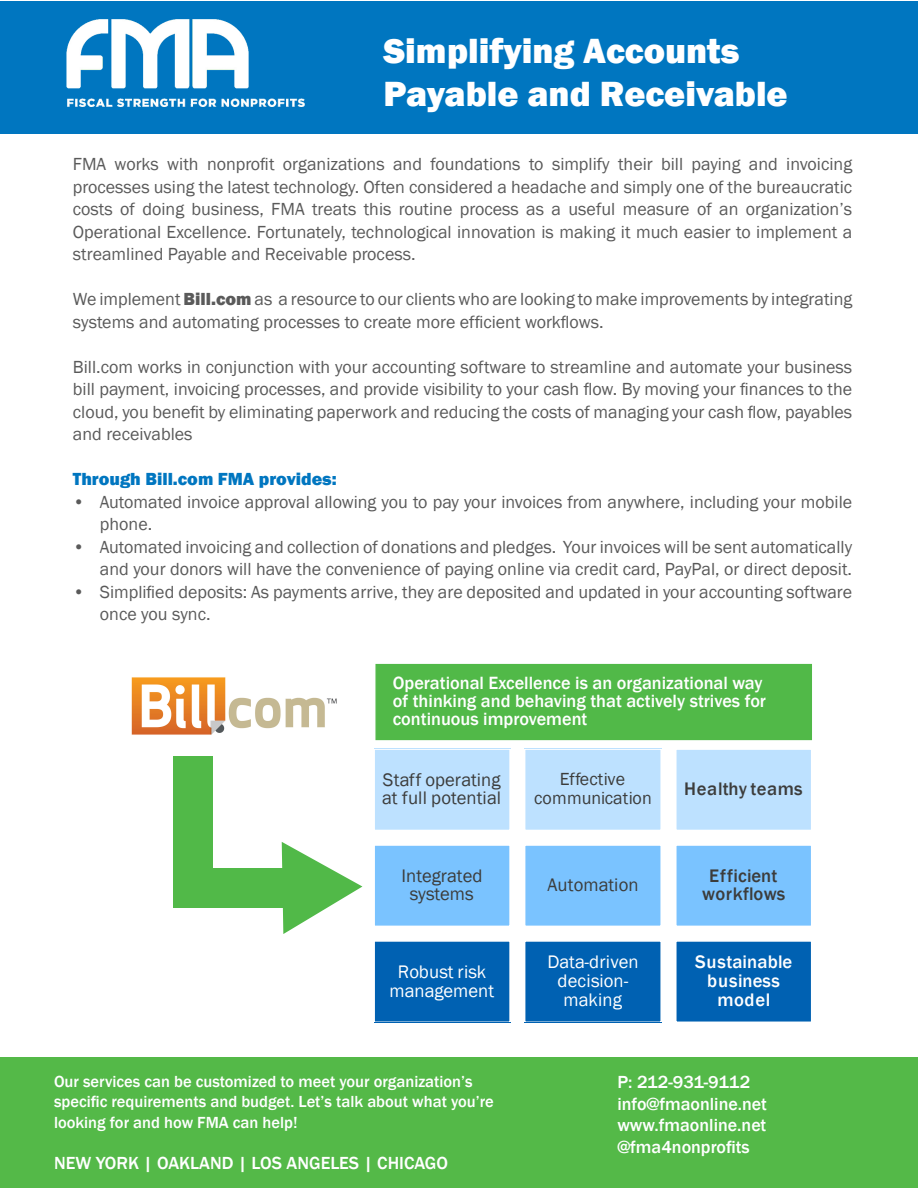
<style>
.page{position:relative;width:918px;height:1188px;background:#fff}
.page>*{position:absolute;margin:0;border:0;box-sizing:border-box;transform-origin:0 0}
.t1{font:800 36px "Franklin Gothic";color:#fff}
.t2{font:18.6px/18.6px "Franklin Gothic";color:#3c3c3b}
.t3{font:18.6px/19px "Franklin Gothic";letter-spacing:.01em;color:#fff;text-align:center}
.t4{font:500 18.6px/18.6px "Franklin Gothic";letter-spacing:.02em;color:#3c3c3b;text-align:center}
.t5{font:500 18.6px/19px "Franklin Gothic";letter-spacing:.025em;color:#fff;text-align:center}
.t6{font:500 18.3px/18.3px "Franklin Gothic";color:#fff}
.t7{font:18px/22.5px "Franklin Gothic";color:#5a5a5a}
.t8{font:500 18px/21.6px "Franklin Gothic";color:#fff}
.t9{font:800 18px "Franklin Gothic";color:#0076c0}
.t10{font:18px/18.6px "Franklin Gothic";color:#3c3c3b;text-align:center}
.t11{font:500 16.5px/19.8px "Franklin Gothic";color:#fff}
.s1{font-weight:800}
</style>
<div class="page">
<div style="left:0;top:1px;width:918px;height:133px;background:#0076c0"></div>
<div style="left:0;top:1057px;width:918px;height:131px;background:#54b948"></div>
<img style="left:66px;top:19px;width:239px;height:88px">
<img style="left:131px;top:677px;width:206px;height:58px">
<div style="left:375px;top:750px;width:135px;height:80px;background:#bde1ff"></div>
<div style="left:525px;top:750px;width:136px;height:80px;background:#bde1ff"></div>
<div style="left:676px;top:750px;width:135px;height:80px;background:#bde1ff"></div>
<div style="left:375px;top:845px;width:135px;height:81px;background:#7ac3ff"></div>
<div style="left:524px;top:845px;width:138px;height:82px;background:#7ac3ff"></div>
<div style="left:523px;top:843px;width:140px;height:85px;border:3px solid #fff"></div>
<div style="left:676px;top:845px;width:135px;height:81px;background:#7ac3ff"></div>
<div style="left:374px;top:941px;width:136px;height:81px;background:#0061b2"></div>
<div style="left:525px;top:941px;width:136px;height:81px;background:#0061b2"></div>
<div style="left:676px;top:941px;width:135px;height:81px;background:#0061b2"></div>
<div style="left:375px;top:664px;width:437px;height:76px;background:#51b948"></div>
<div style="left:174px;top:756px;width:39px;height:148px;background:#51b948"></div>
<div style="left:174px;top:868px;width:148px;height:39px;background:#51b948"></div>
<svg style="left:282px;top:842px;width:80px;height:92px"></svg>
<p class="t1" style="left:383px;top:27px;width:358px">Simplifying Accounts</p>
<p class="t1" style="left:383px;top:70px;width:406px">Payable and Receivable</p>
<p class="t7" style="left:73px;top:153px;width:781px;text-align:justify">FMA works with nonprofit organizations and foundations to simplify their bill paying and invoicing processes using the latest technology. Often considered a headache and simply one of the bureaucratic costs of doing business, FMA treats this routine process as a useful measure of an organization’s Operational Excellence. Fortunately, technological innovation is making it much easier to implement a streamlined Payable and Receivable process.</p>
<p class="t7" style="left:73px;top:288px;width:781px">We implement <span class="s1">Bill.com</span> as a resource to our clients who are looking to make improvements by integrating systems and automating processes to create more efficient workflows.</p>
<p class="t7" style="left:73px;top:356px;width:781px;text-align:justify">Bill.com works in conjunction with your accounting software to streamline and automate your business bill payment, invoicing processes, and provide visibility to your cash flow. By moving your finances to the cloud, you benefit by eliminating paperwork and reducing the costs of managing your cash flow, payables and receivables</p>
<p class="t9" style="left:73px;top:467px;width:265px">Through Bill.com FMA provides:</p>
<p class="t7" style="left:100px;top:491px;width:754px;text-indent:-27px">• Automated invoice approval allowing you to pay your invoices from anywhere, including your mobile phone.</p>
<p class="t7" style="left:73px;top:536px;width:781px;text-align:right">• Automated invoicing and collection of donations and pledges. Your invoices will be sent automatically and your donors will have the convenience of paying online via credit card, PayPal, or direct deposit.</p>
<p class="t7" style="left:100px;top:581px;width:754px;text-indent:-27px">• Simplified deposits: As payments arrive, they are deposited and updated in your accounting software once you sync.</p>
<p class="t6" style="left:393px;top:674px;width:375px">Operational Excellence is an organizational way of thinking and behaving that actively strives for continuous improvement</p>
<p class="t2" style="left:382px;top:771px;width:120px">Staff operating at full potential</p>
<p class="t10" style="left:534px;top:770px;width:119px">Effective communication</p>
<p class="t4" style="left:684px;top:780px;width:120px">Healthy teams</p>
<p class="t2" style="left:402px;top:867px;width:82px;text-align:center">Integrated systems</p>
<p class="t2" style="left:547px;top:876px;width:93px">Automation</p>
<p class="t4" style="left:702px;top:867px;width:85px">Efficient workflows</p>
<p class="t3" style="left:389px;top:963px;width:106px;line-height:18.6px">Robust risk management</p>
<p class="t3" style="left:547px;top:953px;width:93px">Data-driven decision&shy;making</p>
<p class="t5" style="left:695px;top:953px;width:99px">Sustainable business model</p>
<p class="t11" style="left:54px;top:1072px;width:441px">Our services can be customized to meet your organization’s specific requirements and budget. Let’s talk about what you’re</p>
<p class="t11" style="left:54px;top:1113px;width:245px">looking for and how FMA can help!</p>
<p class="t8" style="left:54px;top:1153px;width:395px">NEW YORK | OAKLAND | LOS ANGELES | CHICAGO</p>
<p class="t8" style="left:617px;top:1071px;width:151px">P: 212-931-9112 info@fmaonline.net www.fmaonline.net @fma4nonprofits</p>
</div>
